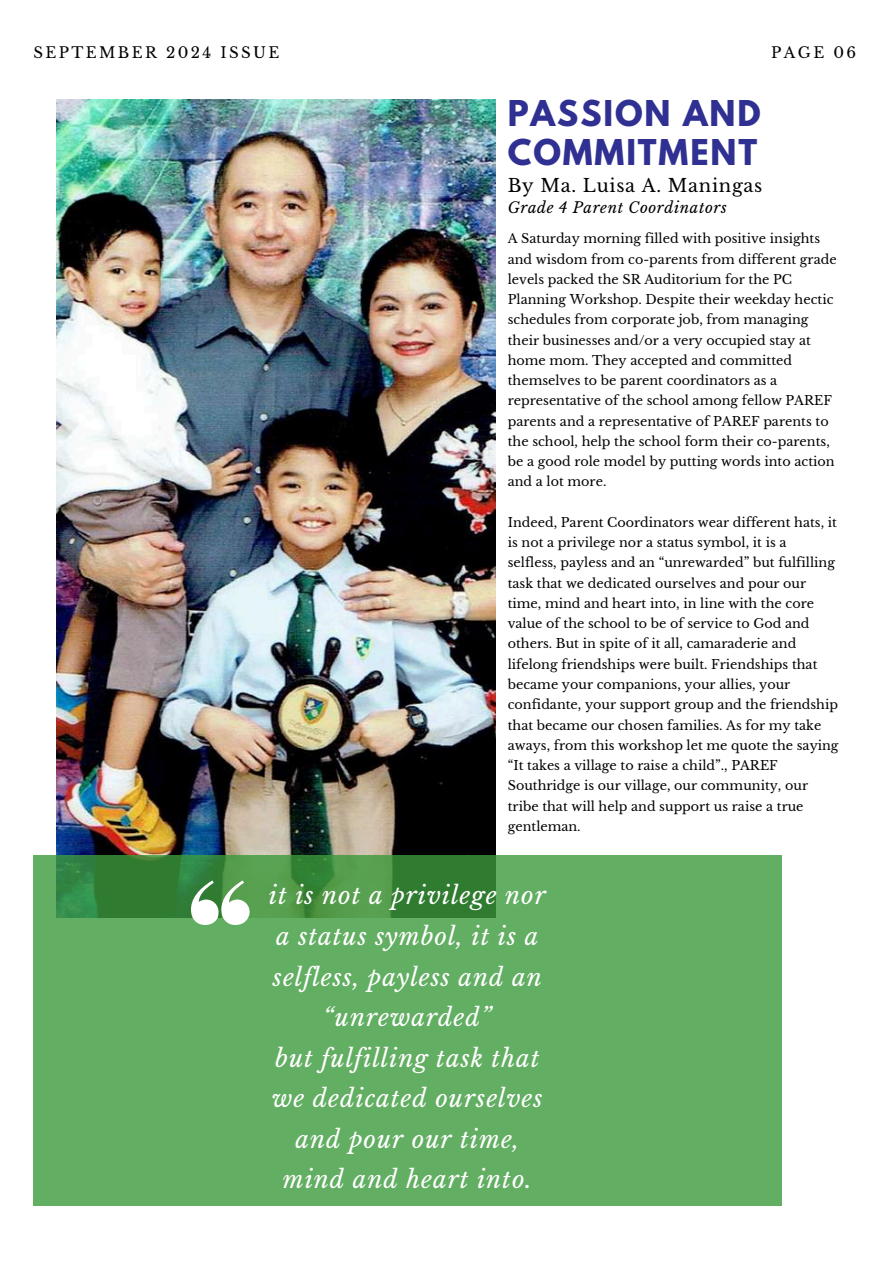
<style>
.page{position:relative;width:894px;height:1264px;background:#fff}
.page>*{position:absolute;margin:0;border:0;box-sizing:border-box;transform-origin:0 0}
.t1{font:700 31.5px/38.2px "League Spartan";letter-spacing:.06em;color:#2f3092}
.t2{font:italic 24px/40.5px "Libre Baskerville";letter-spacing:.04em;color:#fff;text-align:center}
.t3{font:18px "Libre Baskerville";letter-spacing:.04em;color:#000}
.t4{font:15px "Libre Baskerville";letter-spacing:.16em;color:#000}
.t5{font:italic 15px "Libre Baskerville";letter-spacing:.04em;color:#000}
.t6{font:12.75px/20.2px "Libre Baskerville";color:#000}
</style>
<div class="page">
<img style="left:56px;top:100px;width:439px;height:755px">
<svg style="left:33px;top:855px;width:748px;height:350px;fill:#62ae62"></svg>
<svg style="left:191px;top:881px;width:58px;height:43px"></svg>
<p class="t4" style="left:33px;top:43px;width:247px">SEPTEMBER 2024 ISSUE</p>
<p class="t4" style="left:771px;top:43px;width:86px">PAGE 06</p>
<h1 class="t1" style="left:507px;top:98px;width:254px">PASSION AND<br>COMMITMENT</h1>
<h3 class="t3" style="left:507px;top:174px;width:256px">By Ma. Luisa A. Maningas</h3>
<p class="t5" style="left:507px;top:198px;width:220px">Grade 4 Parent Coordinators</p>
<p class="t6" style="left:507px;top:229px;width:330px">A Saturday morning filled with positive insights and wisdom from co-parents from different grade levels packed the SR Auditorium for the PC Planning Workshop. Despite their weekday hectic schedules from corporate job, from managing their businesses and/or a very occupied stay at home mom. They accepted and committed themselves to be parent coordinators as a representative of the school among fellow PAREF parents and a representative of PAREF parents to the school, help the school form their co-parents, be a good role model by putting words into action and a lot more.</p>
<p class="t6" style="left:507px;top:512px;width:332px">Indeed, Parent Coordinators wear different hats, it is not a privilege nor a status symbol, it is a selfless, payless and an “unrewarded” but fulfilling task that we dedicated ourselves and pour our time, mind and heart into, in line with the core value of the school to be of service to God and others. But in spite of it all, camaraderie and lifelong friendships were built. Friendships that became your companions, your allies, your confidante, your support group and the friendship that became our chosen families. As for my take aways, from this workshop let me quote the saying “It takes a village to raise a child”., PAREF Southridge is our village, our community, our tribe that will help and support us raise a true gentleman.</p>
<h2 class="t2" style="left:269px;top:875px;width:278px">it is not a privilege nor a status symbol, it is a selfless, payless and an “unrewarded”<br>but fulfilling task that we dedicated ourselves and pour our time, mind and heart into.</h2>
</div>
